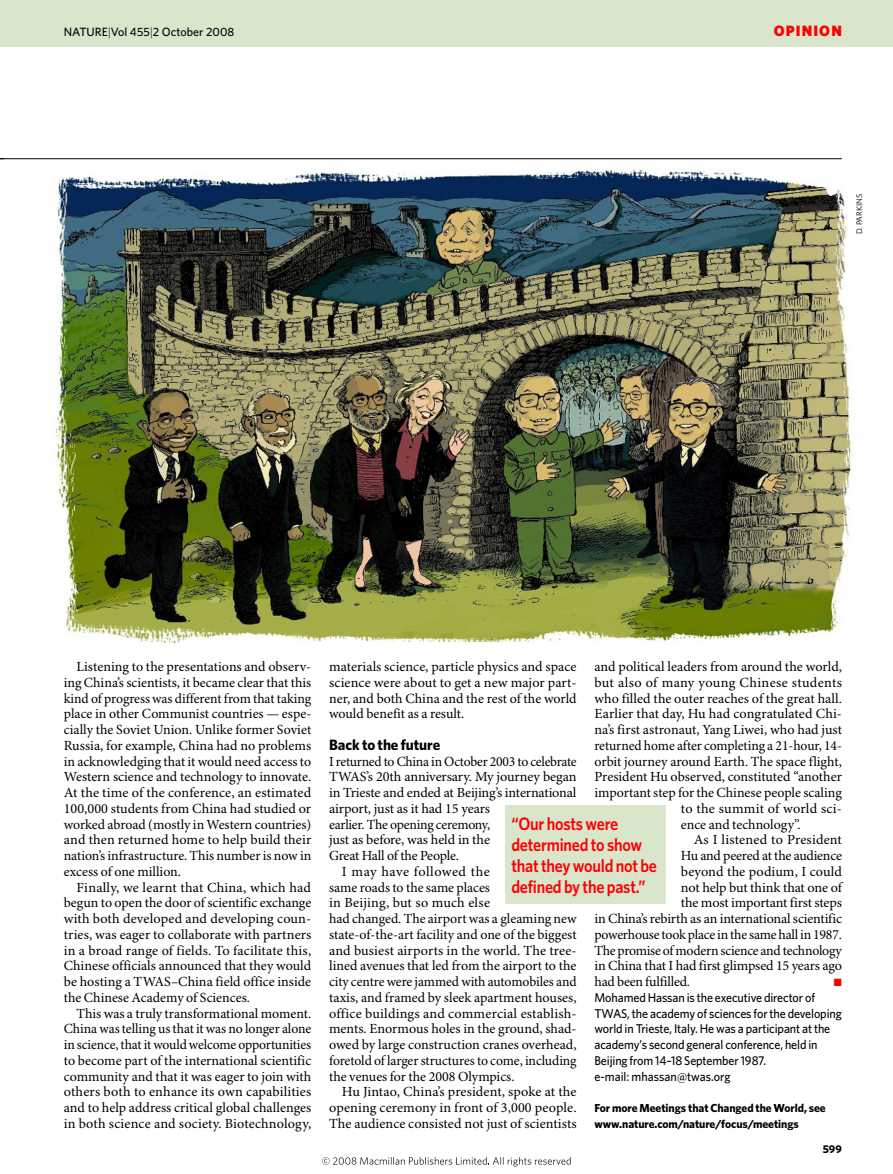
<style>
.page{position:relative;width:893px;height:1174px;background:#fff}
.page>*{position:absolute;margin:0;border:0;box-sizing:border-box;transform-origin:0 0}
.t1{font:600 18px/21px "Whitney";letter-spacing:-.015em;color:#f00;scale:.9 1}
.t2{font:700 15px "Whitney";letter-spacing:-.005em;color:#000}
.t3{font:900 15px "Whitney";letter-spacing:.075em;color:#f00}
.t4{font:13.95px/15.8px "Minion Pro";letter-spacing:-.005em;color:#000;text-align:justify}
.t5{font:13.95px "Minion Pro";letter-spacing:.015em;color:#000}
.t6{font:13.95px "Minion Pro";letter-spacing:.025em;color:#000}
.t7{font:13.95px "Minion Pro";letter-spacing:.02em;color:#000}
.t8{font:13.95px "Minion Pro";letter-spacing:.03em;color:#000}
.t9{font:500 12.75px/15.8px "Whitney";letter-spacing:-.01em;color:#000;scale:.95 1}
.t10{font:500 12px "Whitney";color:#000}
.t11{font:700 11.7px/15.8px "Whitney";letter-spacing:-.005em;color:#000}
.t12{font:700 11.25px "Whitney";color:#000}
.t13{font:10.5px "Zapf Dingbats";color:#f00}
.t14{font:8.25px "Whitney";color:#000}
.s1{font-weight:300}
</style>
<div class="page">
<img style="left:49px;top:159px;width:804px;height:483px">
<div style="left:505px;top:806px;width:161px;height:98px;background:#d9e6cc"></div>
<div style="left:0;top:0;width:893px;height:47px;background:#d9e6cc"></div>
<hr style="left:0;top:158px;width:842px;height:1px;background:#000">
<svg style="left:322px;top:1157px;width:249px;height:9px"></svg>
<p class="t10" style="left:64px;top:27px;width:172px">NATURE<span class="s1">|</span>Vol 455<span class="s1">|</span>2 October 2008</p>
<p class="t3" style="left:774px;top:25px;width:70px">OPINION</p>
<p class="t14" style="left:856px;top:234px;width:42px;rotate:-90deg">D. PARKINS</p>
<p class="t4" style="left:64px;top:660px;width:249px;text-indent:13px">Listening to the presentations and observ&shy;ing China’s scientists, it became clear that this kind of progress was different from that taking place in other Communist countries — espe&shy;cially the Soviet Union. Unlike former Soviet Russia, for example, China had no problems in acknowledging that it would need access to Western science and technology to innovate.<br>At the time of the conference, an estimated 100,000 students from China had studied or worked abroad (mostly in Western countries) and then returned home to help build their nation’s infrastructure. This number is now in excess of one million.</p>
<p class="t4" style="left:64px;top:880px;width:249px;text-indent:13px">Finally, we learnt that China, which had begun to open the door of scientific exchange with both developed and developing coun&shy;tries, was eager to collaborate with partners in a broad range of fields. To facilitate this, Chinese officials announced that they would be hosting a TWAS–China field office inside the Chinese Academy of Sciences.</p>
<p class="t4" style="left:64px;top:1006px;width:249px;text-indent:13px">This was a truly transformational moment.<br>China was telling us that it was no longer alone in science, that it would welcome opportunities to become part of the international scientific community and that it was eager to join with others both to enhance its own capabilities and to help address critical global challenges in both science and society. Biotechnology,</p>
<p class="t4" style="left:329px;top:660px;width:249px">materials science, particle physics and space science were about to get a new major part&shy;ner, and both China and the rest of the world would benefit as a result.</p>
<p class="t2" style="left:329px;top:739px;width:113px">Back to the future</p>
<p class="t4" style="left:329px;top:754px;width:249px">I returned to China in October 2003 to celebrate</p>
<p class="t4" style="left:329px;top:770px;width:249px">TWAS’s 20th anniversary. My journey began</p>
<p class="t4" style="left:329px;top:786px;width:249px">in Trieste and ended at Beijing’s international</p>
<p class="t4" style="left:329px;top:801px;width:162px">airport, just as it had 15 years</p>
<p class="t4" style="left:329px;top:817px;width:162px">earlier. The opening ceremony,</p>
<p class="t4" style="left:329px;top:833px;width:162px">just as before, was held in the</p>
<p class="t4" style="left:329px;top:849px;width:131px">Great Hall of the People.</p>
<p class="t8" style="left:342px;top:866px;width:150px">I may have followed the</p>
<p class="t4" style="left:329px;top:880px;width:162px">same roads to the same places</p>
<p class="t5" style="left:329px;top:897px;width:162px">in Beijing, but so much else</p>
<p class="t4" style="left:329px;top:912px;width:249px">had changed. The airport was a gleaming new</p>
<p class="t4" style="left:329px;top:927px;width:249px">state-of-the-art facility and one of the biggest</p>
<p class="t4" style="left:329px;top:943px;width:249px">and busiest airports in the world. The tree-</p>
<p class="t4" style="left:329px;top:959px;width:249px">lined avenues that led from the airport to the</p>
<p class="t4" style="left:329px;top:975px;width:249px">city centre were jammed with automobiles and</p>
<p class="t4" style="left:329px;top:990px;width:249px">taxis, and framed by sleek apartment houses,</p>
<p class="t5" style="left:329px;top:1007px;width:249px">office buildings and commercial establish-</p>
<p class="t4" style="left:329px;top:1022px;width:249px">ments. Enormous holes in the ground, shad-</p>
<p class="t4" style="left:329px;top:1038px;width:249px">owed by large construction cranes overhead,</p>
<p class="t4" style="left:329px;top:1053px;width:249px">foretold of larger structures to come, including</p>
<p class="t4" style="left:329px;top:1069px;width:187px">the venues for the 2008 Olympics.</p>
<p class="t4" style="left:342px;top:1085px;width:236px">Hu Jintao, China’s president, spoke at the</p>
<p class="t4" style="left:329px;top:1101px;width:249px">opening ceremony in front of 3,000 people.</p>
<p class="t4" style="left:329px;top:1116px;width:249px">The audience consisted not just of scientists</p>
<p class="t4" style="left:594px;top:660px;width:249px">and political leaders from around the world,</p>
<p class="t6" style="left:594px;top:677px;width:249px">but also of many young Chinese students</p>
<p class="t4" style="left:594px;top:691px;width:249px">who filled the outer reaches of the great hall.</p>
<p class="t4" style="left:594px;top:707px;width:249px">Earlier that day, Hu had congratulated Chi-</p>
<p class="t4" style="left:594px;top:723px;width:249px">na’s first astronaut, Yang Liwei, who had just</p>
<p class="t4" style="left:594px;top:738px;width:249px">returned home after completing a 21-hour, 14-</p>
<p class="t4" style="left:594px;top:754px;width:249px">orbit journey around Earth. The space flight,</p>
<p class="t4" style="left:594px;top:770px;width:249px">President Hu observed, constituted “another</p>
<p class="t4" style="left:594px;top:786px;width:249px">important step for the Chinese people scaling</p>
<p class="t7" style="left:681px;top:803px;width:163px">to the summit of world sci-</p>
<p class="t4" style="left:681px;top:817px;width:121px">ence and technology”.</p>
<p class="t4" style="left:694px;top:833px;width:150px">As I listened to President</p>
<p class="t4" style="left:681px;top:849px;width:163px">Hu and peered at the audience</p>
<p class="t4" style="left:681px;top:864px;width:163px">beyond the podium, I could</p>
<p class="t4" style="left:681px;top:880px;width:162px">not help but think that one of</p>
<p class="t4" style="left:681px;top:896px;width:163px">the most important first steps</p>
<p class="t4" style="left:594px;top:912px;width:249px">in China’s rebirth as an international scientific</p>
<p class="t4" style="left:594px;top:927px;width:249px">powerhouse took place in the same hall in 1987.</p>
<p class="t4" style="left:594px;top:943px;width:249px">The promise of modern science and technology</p>
<p class="t4" style="left:594px;top:959px;width:249px">in China that I had first glimpsed 15 years ago</p>
<p class="t4" style="left:594px;top:975px;width:97px">had been fulfilled.</p>
<p class="t13" style="left:834px;top:977px;width:9px">■</p>
<p class="t9" style="left:594px;top:990px;width:262px">Mohamed Hassan is the executive director of TWAS, the academy of sciences for the developing world in Trieste, Italy. He was a participant at the academy’s second general conference, held in Beijing from 14–18 September 1987.<br>e-mail: mhassan@twas.org</p>
<p class="t11" style="left:594px;top:1101px;width:233px">For more Meetings that Changed the World, see www.nature.com/nature/focus/meetings</p>
<p class="t1" style="left:511px;top:814px;width:163px">“Our hosts were determined to show that they would not be defined by the past.”</p>
<p class="t12" style="left:823px;top:1144px;width:21px">599</p>
</div>
